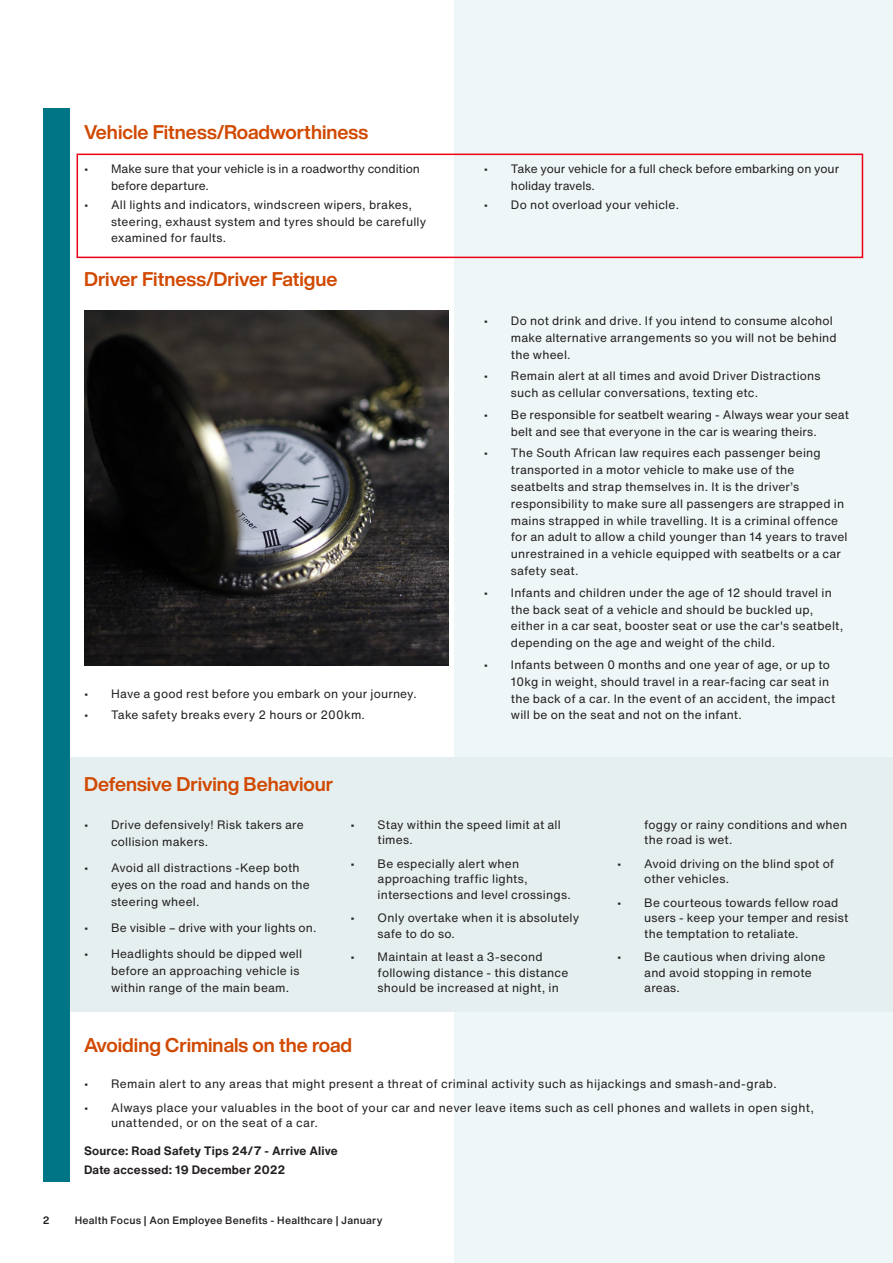
<style>
.page{position:relative;width:893px;height:1263px;background:#fff}
.page>*{position:absolute;margin:0;border:0;box-sizing:border-box;transform-origin:0 0}
.Issue___Date{font:700 19.5px "Helvetica Now Display";color:#d14900}
.t1{font:12px/17px "Helvetica Now Text";letter-spacing:.015em;color:#231f20}
.t2{font:12px/16.5px "Helvetica Now Text";letter-spacing:-.005em;color:#231f20}
.Body_Copy{font:700 12px "Helvetica Now Text";letter-spacing:.01em;color:#231f20}
.t3{font:500 10.5px "Helvetica Now Text";letter-spacing:.02em;color:#231f20}
.t4{font:700 10.5px "Helvetica Now Display";color:#231f20}
</style>
<div class="page">
<div style="left:455px;top:0;width:438px;height:1263px;background:#eef6f7"></div>
<img style="left:84px;top:310px;width:365px;height:356px">
<div style="left:68px;top:757px;width:825px;height:254px;background:#e5eff0"></div>
<div style="left:43px;top:108px;width:27px;height:1074px;background:#007585"></div>
<div style="left:77px;top:154px;width:786px;height:104px;border:2px solid #eb0017"></div>
<p class="Issue___Date" style="left:84px;top:118px;width:286px">Vehicle Fitness/Roadworthiness</p>
<p class="t2" style="left:111px;top:161px;width:310px;text-indent:-27px">• Make sure that your vehicle is in a roadworthy condition before departure.</p>
<p class="t1" style="left:111px;top:197px;width:317px;line-height:16.5px;text-indent:-27px">• All lights and indicators, windscreen wipers, brakes, steering, exhaust system and tyres should be carefully examined for faults.</p>
<p class="Issue___Date" style="left:84px;top:266px;width:255px">Driver Fitness/Driver Fatigue</p>
<p class="t1" style="left:84px;top:685px;width:334px">• Have a good rest before you embark on your journey.</p>
<p class="t1" style="left:84px;top:707px;width:282px">• Take safety breaks every 2 hours or 200km.</p>
<p class="Issue___Date" style="left:84px;top:771px;width:251px">Defensive Driving Behaviour</p>
<p class="t2" style="left:511px;top:161px;width:330px;text-indent:-27px">• Take your vehicle for a full check before embarking on your holiday travels.</p>
<p class="t1" style="left:484px;top:196px;width:197px">• Do not overload your vehicle.</p>
<p class="t1" style="left:511px;top:313px;width:327px;text-indent:-27px">• Do not drink and drive. If you intend to consume alcohol make alternative arrangements so you will not be behind the wheel.</p>
<p class="t1" style="left:511px;top:368px;width:311px;text-indent:-27px">• Remain alert at all times and avoid Driver Distractions such as cellular conversations, texting etc.</p>
<p class="t1" style="left:484px;top:406px;width:367px;text-align:center">• Be responsible for seatbelt wearing - Always wear your seat belt and see that everyone in the car is wearing theirs.</p>
<p class="t1" style="left:511px;top:444px;width:338px;text-indent:-27px">• The South African law requires each passenger being transported in a motor vehicle to make use of the seatbelts and strap themselves in. It is the driver’s responsibility to make sure all passengers are strapped in mains strapped in while travelling. It is a criminal offence for an adult to allow a child younger than 14 years to travel unrestrained in a vehicle equipped with seatbelts or a car safety seat.</p>
<p class="t1" style="left:511px;top:584px;width:334px;text-indent:-27px">• Infants and children under the age of 12 should travel in the back seat of a vehicle and should be buckled up, either in a car seat, booster seat or use the car's seatbelt, depending on the age and weight of the child.</p>
<p class="t1" style="left:511px;top:656px;width:326px;text-indent:-27px">• Infants between 0 months and one year of age, or up to 10kg in weight, should travel in a rear-facing car seat in the back of a car. In the event of an accident, the impact will be on the seat and not on the infant.</p>
<p class="t1" style="left:111px;top:816px;width:194px;text-indent:-27px">• Drive defensively! Risk takers are collision makers.</p>
<p class="t1" style="left:111px;top:859px;width:200px;text-indent:-27px">• Avoid all distractions -Keep both eyes on the road and hands on the steering wheel.</p>
<p class="t1" style="left:84px;top:919px;width:234px">• Be visible – drive with your lights on.</p>
<p class="t1" style="left:111px;top:945px;width:193px;text-indent:-27px">• Headlights should be dipped well before an approaching vehicle is within range of the main beam.</p>
<p class="t1" style="left:378px;top:817px;width:185px;line-height:15.3px;text-indent:-27px">• Stay within the speed limit at all times.</p>
<p class="t1" style="left:378px;top:856px;width:195px;line-height:15.3px;text-indent:-27px">• Be especially alert when approaching traffic lights, intersections and level crossings.</p>
<p class="t1" style="left:378px;top:910px;width:203px;line-height:15.3px;text-indent:-27px">• Only overtake when it is absolutely safe to do so.</p>
<p class="t1" style="left:378px;top:949px;width:192px;line-height:15.3px;text-indent:-27px">• Maintain at least a 3-second following distance - this distance should be increased at night, in</p>
<p class="t1" style="left:644px;top:817px;width:205px;line-height:15.3px">foggy or rainy conditions and when the road is wet.</p>
<p class="t1" style="left:644px;top:856px;width:191px;line-height:15.3px;text-indent:-27px">• Avoid driving on the blind spot of other vehicles.</p>
<p class="t1" style="left:644px;top:895px;width:206px;line-height:15.3px;text-indent:-27px">• Be courteous towards fellow road users - keep your temper and resist the temptation to retaliate.</p>
<p class="t1" style="left:644px;top:949px;width:183px;line-height:15.3px;text-indent:-27px">• Be cautious when driving alone and avoid stopping in remote areas.</p>
<p class="Issue___Date" style="left:84px;top:1031px;width:270px">Avoiding Criminals on the road</p>
<p class="t1" style="left:84px;top:1075px;width:694px">• Remain alert to any areas that might present a threat of criminal activity such as hijackings and smash-and-grab.</p>
<p class="t1" style="left:111px;top:1100px;width:704px;line-height:15px;text-indent:-27px">• Always place your valuables in the boot of your car and never leave items such as cell phones and wallets in open sight, unattended, or on the seat of a car.</p>
<p class="Body_Copy" style="left:84px;top:1142px;width:255px">Source: Road Safety Tips 24/7 - Arrive Alive</p>
<p class="Body_Copy" style="left:84px;top:1162px;width:203px">Date accessed: 19 December 2022</p>
<p class="t4" style="left:43px;top:1213px;width:8px">2</p>
<p class="t3" style="left:75px;top:1213px;width:309px">Health Focus | Aon Employee Benefits - Healthcare | January</p>
</div>
